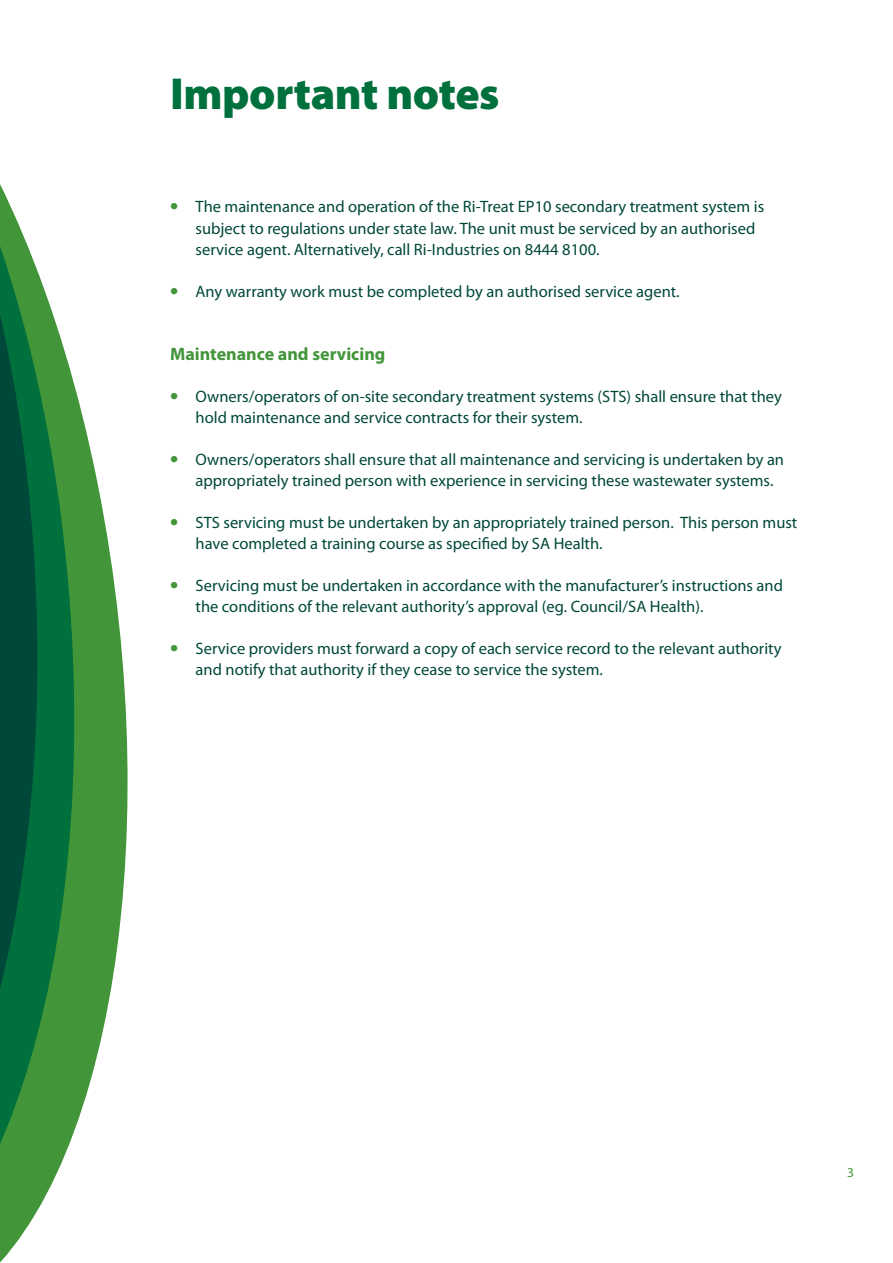
<style>
.page{position:relative;width:893px;height:1263px;background:#fff}
.page>*{position:absolute;margin:0;border:0;box-sizing:border-box;transform-origin:0 0}
.t1{font:900 45px "Myriad Pro";letter-spacing:-.01em;color:#00703c}
.t2{font:700 18px "Myriad Pro";color:#439539}
.t3{font:16.5px/21px "Myriad Pro";color:#00483a}
.t4{font:13.5px "Myriad Pro";color:#439539}
.s1{font-weight:900;font-size:22.5px;color:#439539}
</style>
<div class="page">
<svg style="left:84px;top:422px;width:44px;height:680px;fill:#439539"></svg>
<svg style="left:0;top:184px;width:84px;height:1079px"></svg>
<h1 class="t1" style="left:170px;top:64px;width:331px">Important notes</h1>
<p class="t3" style="left:196px;top:196px;width:570px;text-indent:-26px"><span class="s1">•</span> The maintenance and operation of the Ri-Treat EP10 secondary treatment system is subject to regulations under state law. The unit must be serviced by an authorised service agent. Alternatively, call Ri-Industries on 8444 8100.</p>
<p class="t3" style="left:170px;top:280px;width:511px"><span class="s1">•</span> Any warranty work must be completed by an authorised service agent.</p>
<p class="t2" style="left:170px;top:342px;width:217px">Maintenance and servicing</p>
<p class="t3" style="left:196px;top:385px;width:588px;text-indent:-26px"><span class="s1">•</span> Owners/operators of on-site secondary treatment systems (STS) shall ensure that they hold maintenance and service contracts for their system.</p>
<p class="t3" style="left:196px;top:448px;width:590px;text-indent:-26px"><span class="s1">•</span> Owners/operators shall ensure that all maintenance and servicing is undertaken by an appropriately trained person with experience in servicing these wastewater systems.</p>
<p class="t3" style="left:196px;top:511px;width:603px;text-indent:-26px"><span class="s1">•</span> STS servicing must be undertaken by an appropriately trained person. This person must have completed a training course as specified by SA Health.</p>
<p class="t3" style="left:196px;top:574px;width:589px;text-indent:-26px"><span class="s1">•</span> Servicing must be undertaken in accordance with the manufacturer’s instructions and the conditions of the relevant authority’s approval (eg. Council/SA Health).</p>
<p class="t3" style="left:196px;top:637px;width:587px;text-indent:-26px"><span class="s1">•</span> Service providers must forward a copy of each service record to the relevant authority and notify that authority if they cease to service the system.</p>
<p class="t4" style="left:847px;top:1164px;width:8px">3</p>
</div>
